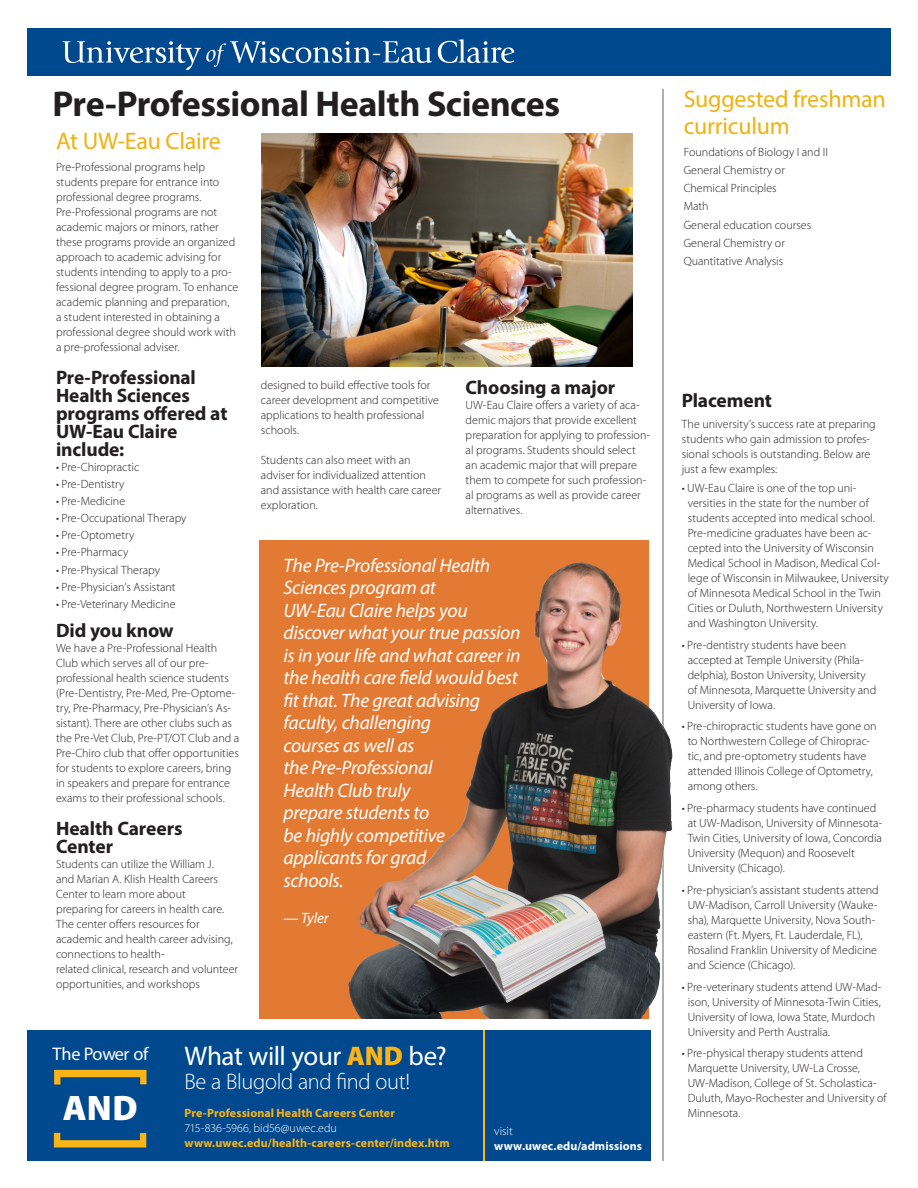
<style>
.page{position:relative;width:918px;height:1188px;background:#fff}
.page>*{position:absolute;margin:0;border:0;box-sizing:border-box;transform-origin:0 0}
.t1{font:700 36px "Myriad Pro";letter-spacing:-.015em;color:#231f20}
.t2{font:900 35.55px "Myriad Pro";color:#fff}
.t3{font:27px "Myriad Pro";letter-spacing:-.015em;color:#fff}
.t4{font:24px/27px "Myriad Pro";letter-spacing:-.01em;color:#efb211}
.t5{font:300 22.5px "Myriad Pro";letter-spacing:-.015em;color:#fff}
.department_name{font:italic 19.5px/22.5px "Myriad Pro";letter-spacing:-.015em;color:#fff}
.t6{font:700 19.5px/18px "Myriad Pro";letter-spacing:-.005em;color:#231f20}
.t7{font:18.3px "Myriad Pro";letter-spacing:-.02em;color:#fff}
.department_name-2{font:italic 15px "Myriad Pro";letter-spacing:-.01em;color:#fff}
.jobs{font:300 12px/15px "Myriad Pro";color:#231f20}
.t8{font:700 12px "Myriad Pro";letter-spacing:.01em;color:#fbb416}
.t9{font:300 12px "Myriad Pro";letter-spacing:-.005em;color:#fff}
.t10{font:700 12px "Myriad Pro";letter-spacing:.01em;color:#fff}
.s1{font-weight:900;color:#fbb416}
</style>
<div class="page">
<div style="left:27px;top:1030px;width:623px;height:131px;background:#01498e"></div>
<div style="left:28px;top:28px;width:863px;height:47px;background:#01498e"></div>
<svg style="left:438px;top:39px;width:76px;height:24px"></svg>
<svg style="left:63px;top:41px;width:369px;height:29px"></svg>
<hr style="left:483px;top:1030px;width:2px;height:131px;background:#fbb416">
<hr style="left:662px;top:89px;width:2px;height:1072px;background:#939598">
<svg style="left:54px;top:1133px;width:92px;height:14px"></svg>
<svg style="left:54px;top:1070px;width:93px;height:15px"></svg>
<img style="left:261px;top:133px;width:372px;height:233px">
<img style="left:260px;top:540px;width:413px;height:478px">
<p class="t1" style="left:52px;top:80px;width:509px">Pre-Professional Health Sciences</p>
<p class="t4" style="left:684px;top:85px;width:204px">Suggested freshman curriculum</p>
<p class="jobs" style="left:684px;top:144px;width:146px">Foundations of Biology I and II</p>
<p class="jobs" style="left:684px;top:162px;width:103px">General Chemistry or</p>
<p class="jobs" style="left:684px;top:180px;width:95px">Chemical Principles</p>
<p class="jobs" style="left:684px;top:199px;width:26px">Math</p>
<p class="jobs" style="left:684px;top:217px;width:129px">General education courses</p>
<p class="jobs" style="left:684px;top:235px;width:103px">General Chemistry or</p>
<p class="jobs" style="left:684px;top:253px;width:101px">Quantitative Analysis</p>
<p class="t4" style="left:56px;top:127px;width:166px">At UW-Eau Claire</p>
<p class="jobs" style="left:56px;top:159px;width:184px">Pre-Professional programs help students prepare for entrance into professional degree programs.<br>Pre-Professional programs are not academic majors or minors, rather these programs provide an organized approach to academic advising for students intending to apply to a pro&shy;fessional degree program. To enhance academic planning and preparation,<br>a student interested in obtaining a professional degree should work with a pre-professional adviser.</p>
<p class="t6" style="left:56px;top:367px;width:141px">Pre-Professional<br>Health Sciences</p>
<p class="t6" style="left:56px;top:403px;width:173px">programs offered at<br>UW-Eau Claire</p>
<p class="t6" style="left:56px;top:439px;width:70px">include:</p>
<p class="jobs" style="left:56px;top:459px;width:85px">• Pre-Chiropractic</p>
<p class="jobs" style="left:56px;top:476px;width:70px">• Pre-Dentistry</p>
<p class="jobs" style="left:56px;top:493px;width:71px">• Pre-Medicine</p>
<p class="jobs" style="left:56px;top:510px;width:132px">• Pre-Occupational Therapy</p>
<p class="jobs" style="left:56px;top:528px;width:80px">• Pre-Optometry</p>
<p class="jobs" style="left:56px;top:545px;width:74px">• Pre-Pharmacy</p>
<p class="jobs" style="left:56px;top:562px;width:105px">• Pre-Physical Therapy</p>
<p class="jobs" style="left:56px;top:579px;width:121px">• Pre-Physician’s Assistant</p>
<p class="jobs" style="left:56px;top:596px;width:121px">• Pre-Veterinary Medicine</p>
<p class="t6" style="left:56px;top:621px;width:119px">Did you know</p>
<p class="jobs" style="left:56px;top:640px;width:185px">We have a Pre-Professional Health Club which serves all of our pre&shy;professional health science students (Pre-Dentistry, Pre-Med, Pre-Optome&shy;try, Pre-Pharmacy, Pre-Physician’s As&shy;sistant). There are other clubs such as the Pre-Vet Club, Pre-PT/OT Club and a Pre-Chiro club that offer opportunities for students to explore careers, bring in speakers and prepare for entrance exams to their professional schools.</p>
<p class="t6" style="left:56px;top:819px;width:128px">Health Careers</p>
<p class="t6" style="left:56px;top:837px;width:59px">Center</p>
<p class="jobs" style="left:56px;top:856px;width:184px">Students can utilize the William J.<br>and Marian A. Klish Health Careers Center to learn more about<br>preparing for careers in health care.<br>The center offers resources for academic and health career advising, connections to health-<br>related clinical, research and volunteer opportunities, and workshops</p>
<p class="jobs" style="left:261px;top:377px;width:180px">designed to build effective tools for career development and competitive applications to health professional schools.</p>
<p class="jobs" style="left:261px;top:452px;width:182px">Students can also meet with an adviser for individualized attention and assistance with health care career exploration.</p>
<p class="t6" style="left:466px;top:378px;width:151px">Choosing a major</p>
<p class="jobs" style="left:466px;top:398px;width:186px">UW-Eau Claire offers a variety of aca&shy;demic majors that provide excellent preparation for applying to profession&shy;al programs. Students should select an academic major that will prepare them to compete for such profession&shy;al programs as well as provide career alternatives.</p>
<p class="t6" style="left:682px;top:390px;width:92px">Placement</p>
<p class="jobs" style="left:682px;top:417px;width:195px">The university’s success rate at preparing students who gain admission to profes&shy;sional schools is outstanding. Below are just a few examples:</p>
<p class="jobs" style="left:688px;top:480px;width:203px;text-indent:-6px">• UW-Eau Claire is one of the top uni&shy;versities in the state for the number of students accepted into medical school.<br>Pre-medicine graduates have been ac&shy;cepted into the University of Wisconsin Medical School in Madison, Medical Col&shy;lege of Wisconsin in Milwaukee, University of Minnesota Medical School in the Twin Cities or Duluth, Northwestern University and Washington University.</p>
<p class="jobs" style="left:688px;top:637px;width:190px;text-indent:-6px">• Pre-dentistry students have been accepted at Temple University (Phila&shy;delphia), Boston University, University of Minnesota, Marquette University and University of Iowa.</p>
<p class="jobs" style="left:688px;top:719px;width:190px;text-indent:-6px">• Pre-chiropractic students have gone on to Northwestern College of Chiroprac&shy;tic, and pre-optometry students have attended Illinois College of Optometry, among others.</p>
<p class="jobs" style="left:688px;top:801px;width:196px;text-indent:-6px">• Pre-pharmacy students have continued at UW-Madison, University of Minnesota-Twin Cities, University of Iowa, Concordia University (Mequon) and Roosevelt University (Chicago).</p>
<p class="jobs" style="left:688px;top:882px;width:193px;text-indent:-6px">• Pre-physician’s assistant students attend UW-Madison, Carroll University (Wauke&shy;sha), Marquette University, Nova South&shy;eastern (Ft. Myers, Ft. Lauderdale, FL), Rosalind Franklin University of Medicine and Science (Chicago).</p>
<p class="jobs" style="left:688px;top:979px;width:195px;text-indent:-6px">• Pre-veterinary students attend UW-Mad&shy;ison, University of Minnesota-Twin Cities, University of Iowa, Iowa State, Murdoch University and Perth Australia.</p>
<p class="jobs" style="left:688px;top:1046px;width:200px;text-indent:-6px">• Pre-physical therapy students attend Marquette University, UW-La Crosse, UW-Madison, College of St. Scholastica-Duluth, Mayo-Rochester and University of Minnesota.</p>
<p class="department_name" style="left:284px;top:554px;width:239px">The Pre-Professional Health<br>Sciences program at<br>UW-Eau Claire helps you discover what your true passion is in your life and what career in the health care field would best fit that. The great advising faculty, challenging<br>courses as well as<br>the Pre-Professional<br>Health Club truly<br>prepare students to<br>be highly competitive applicants for grad<br>schools.</p>
<p class="department_name-2" style="left:284px;top:909px;width:47px">— Tyler</p>
<h3 class="t3" style="left:185px;top:1039px;width:264px">What will your <span class="s1">AND</span> be?</h3>
<h3 class="t5" style="left:185px;top:1068px;width:227px">Be a Blugold and find out!</h3>
<h3 class="t7" style="left:53px;top:1043px;width:97px">The Power of</h3>
<h2 class="t2" style="left:63px;top:1084px;width:77px">AND</h2>
<p class="t8" style="left:185px;top:1105px;width:212px">Pre-Professional Health Careers Center</p>
<p class="t9" style="left:185px;top:1120px;width:154px">715-836-5966, bid56@uwec.edu</p>
<p class="t8" style="left:185px;top:1135px;width:267px">www.uwec.edu/health-careers-center/index.htm</p>
<p class="t9" style="left:494px;top:1124px;width:20px">visit</p>
<p class="t10" style="left:494px;top:1138px;width:149px">www.uwec.edu/admissions</p>
</div>
